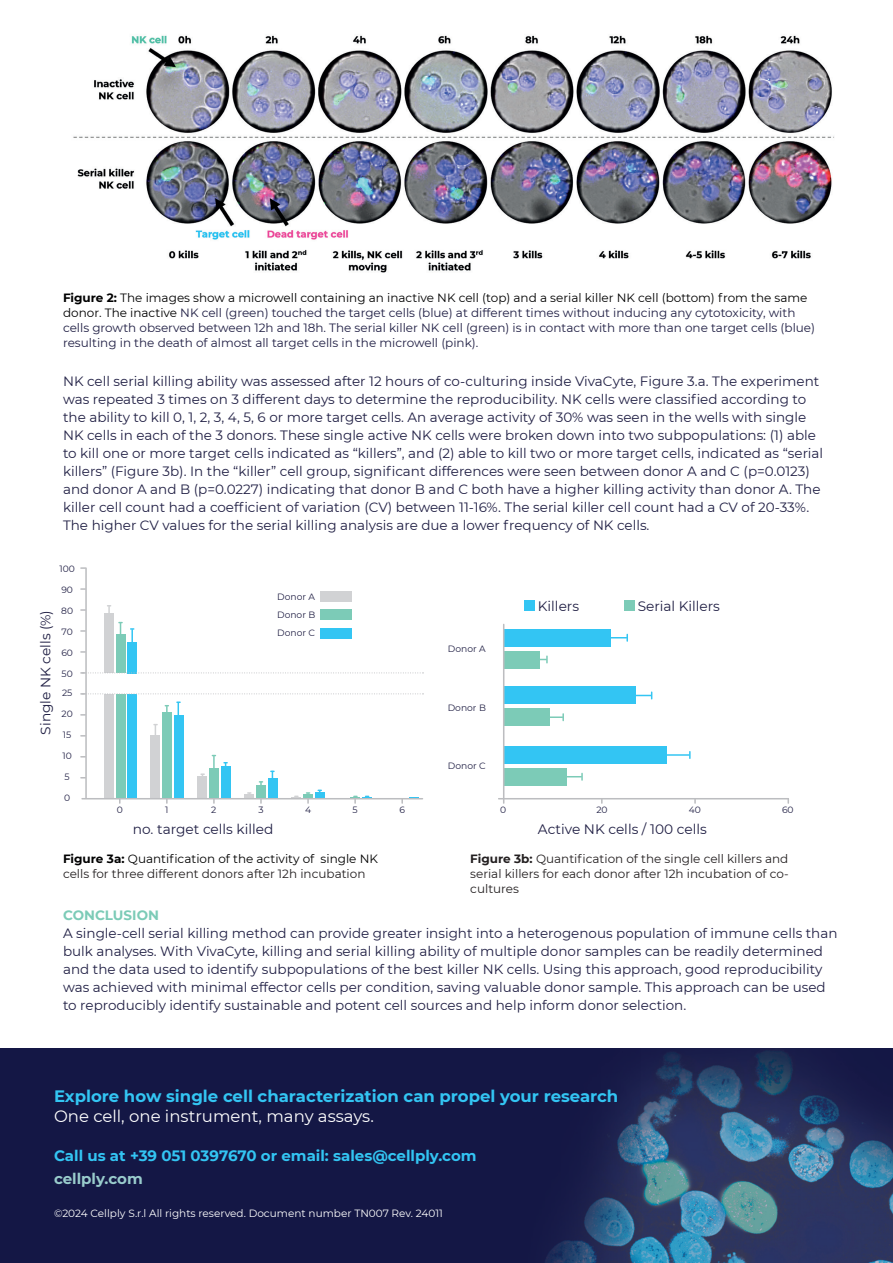
<style>
.page{position:relative;width:893px;height:1263px;background:#fff}
.page>*{position:absolute;margin:0;border:0;box-sizing:border-box;transform-origin:0 0}
.t1{font:700 16.5px "Montserrat";color:#33c5f3}
.t2{font:16.5px "Montserrat";color:#fff}
.t3{font:700 15px "Montserrat";color:#33c5f3}
.t4{font:700 15px "Montserrat";color:#9cc}
.t5{font:13.65px "Montserrat";color:#201f44}
.t6{font:13.5px/18px "Montserrat";color:#201f44}
.t7{font:700 13.5px "Montserrat";color:#7ccbb7}
.t8{font:12px/15px "Montserrat";color:#201f44}
.t9{font:12px/15px "Montserrat";color:#231f20}
.t10{font:10.5px "Montserrat";color:#fff}
.t11{font:9.15px "Montserrat";color:#201f44}
.s1{font-weight:700;color:#000001}
.s2{color:#000001}
.s3{font-weight:700}
</style>
<div class="page">
<div style="left:0;top:1048px;width:893px;height:215px;background:#141745"></div>
<img style="left:545px;top:1050px;width:348px;height:213px">
<div style="left:504px;top:629px;width:106px;height:17px;background:#33c5f3"></div>
<div style="left:127px;top:694px;width:10px;height:105px;background:#33c5f3"></div>
<div style="left:174px;top:715px;width:9px;height:84px;background:#33c5f3"></div>
<div style="left:221px;top:766px;width:10px;height:33px;background:#33c5f3"></div>
<div style="left:268px;top:778px;width:10px;height:21px;background:#33c5f3"></div>
<div style="left:315px;top:792px;width:10px;height:7px;background:#33c5f3"></div>
<div style="left:504px;top:687px;width:132px;height:17px;background:#33c5f3"></div>
<div style="left:504px;top:746px;width:163px;height:18px;background:#33c5f3"></div>
<div style="left:504px;top:651px;width:36px;height:17px;background:#7ccbb7"></div>
<div style="left:116px;top:694px;width:9px;height:105px;background:#7ccbb7"></div>
<div style="left:162px;top:712px;width:10px;height:87px;background:#7ccbb7"></div>
<div style="left:209px;top:768px;width:10px;height:31px;background:#7ccbb7"></div>
<div style="left:256px;top:785px;width:10px;height:14px;background:#7ccbb7"></div>
<hr style="left:303px;top:795px;width:10px;height:4px;background:#7ccbb7">
<div style="left:104px;top:694px;width:10px;height:105px;background:#d1d2d4"></div>
<div style="left:150px;top:735px;width:10px;height:64px;background:#d1d2d4"></div>
<div style="left:197px;top:776px;width:10px;height:23px;background:#d1d2d4"></div>
<hr style="left:244px;top:795px;width:10px;height:4px;background:#d1d2d4">
<div style="left:504px;top:708px;width:45px;height:18px;background:#7ccbb7"></div>
<div style="left:504px;top:768px;width:62px;height:17px;background:#7ccbb7"></div>
<hr style="left:85px;top:568px;width:2px;height:230px;background:#bcbdc0">
<hr style="left:503px;top:624px;width:1px;height:179px;background:#bcbdc0">
<hr style="left:82px;top:798px;width:340px;height:1px;background:#bcbdc0">
<hr style="left:499px;top:798px;width:289px;height:1px;background:#bcbdc0">
<img style="left:73px;top:35px;width:761px;height:238px">
<hr style="left:587px;top:637px;width:39px;height:1px;background:#33c5f3">
<hr style="left:131px;top:630px;width:2px;height:40px;background:#33c5f3">
<hr style="left:178px;top:703px;width:1px;height:40px;background:#33c5f3">
<hr style="left:611px;top:695px;width:40px;height:1px;background:#33c5f3">
<hr style="left:649px;top:754px;width:40px;height:2px;background:#33c5f3">
<hr style="left:541px;top:776px;width:40px;height:1px;background:#7ccbb7">
<hr style="left:523px;top:716px;width:39px;height:2px;background:#7ccbb7">
<svg style="left:626px;top:634px;width:2px;height:7px"></svg>
<svg style="left:224px;top:762px;width:3px;height:4px"></svg>
<svg style="left:271px;top:771px;width:3px;height:7px"></svg>
<svg style="left:689px;top:752px;width:2px;height:6px"></svg>
<svg style="left:581px;top:773px;width:2px;height:7px"></svg>
<svg style="left:562px;top:714px;width:2px;height:6px"></svg>
<svg style="left:540px;top:656px;width:8px;height:7px"></svg>
<svg style="left:119px;top:622px;width:3px;height:12px"></svg>
<svg style="left:165px;top:705px;width:3px;height:7px"></svg>
<svg style="left:212px;top:755px;width:3px;height:13px"></svg>
<svg style="left:259px;top:781px;width:4px;height:4px"></svg>
<svg style="left:350px;top:796px;width:22px;height:7px"></svg>
<svg style="left:108px;top:605px;width:3px;height:9px"></svg>
<svg style="left:154px;top:724px;width:3px;height:11px"></svg>
<svg style="left:291px;top:792px;width:19px;height:11px"></svg>
<div style="left:525px;top:600px;width:10px;height:10px;background:#33c5f3"></div>
<div style="left:321px;top:591px;width:31px;height:11px;background:#d1d2d4"></div>
<div style="left:321px;top:610px;width:31px;height:10px;background:#7ccbb7"></div>
<div style="left:321px;top:628px;width:31px;height:10px;background:#33c5f3"></div>
<div style="left:625px;top:600px;width:10px;height:10px;background:#7ccbb7"></div>
<div style="left:127px;top:642px;width:10px;height:31px;background:#33c5f3"></div>
<div style="left:116px;top:634px;width:9px;height:39px;background:#7ccbb7"></div>
<div style="left:104px;top:614px;width:10px;height:59px;background:#d1d2d4"></div>
<svg style="left:81px;top:672px;width:342px;height:2px"></svg>
<svg style="left:81px;top:693px;width:342px;height:2px"></svg>
<p class="t8" style="left:63px;top:290px;width:754px"><span class="s1">Figure 2:</span> <span class="s2">The images show a microwell containing an inactive NK cell (top) and a serial killer NK cell (bottom) from the same donor. The inactive</span> NK cell (green) touched the target cells (blue) at different times without inducing any cytotoxicity, with cells growth observed between 12h and 18h. The serial killer NK cell (green) is in contact with more than one target cells (blue) resulting in the death of almost all target cells in the microwell (pink).</p>
<p class="t6" style="left:63px;top:372px;width:762px">NK cell serial killing ability was assessed after 12 hours of co-culturing inside VivaCyte, Figure 3.a. The experiment was repeated 3 times on 3 different days to determine the reproducibility. NK cells were classified according to the ability to kill 0, 1, 2, 3, 4, 5, 6 or more target cells. An average activity of 30% was seen in the wells with single NK cells in each of the 3 donors. These single active NK cells were broken down into two subpopulations: (1) able to kill one or more target cells indicated as “killers”, and (2) able to kill two or more target cells, indicated as “serial killers” (Figure 3b). In the “killer” cell group, significant differences were seen between donor A and C (p=0.0123) and donor A and B (p=0.0227) indicating that donor B and C both have a higher killing activity than donor A. The killer cell count had a coefficient of variation (CV) between 11-16%. The serial killer cell count had a CV of 20-33%.<br>The higher CV values for the serial killing analysis are due a lower frequency of NK cells.</p>
<p class="t11" style="left:60px;top:563px;width:17px">100</p>
<p class="t11" style="left:61px;top:584px;width:13px">90</p>
<p class="t11" style="left:61px;top:605px;width:13px">80</p>
<p class="t11" style="left:62px;top:626px;width:13px">70</p>
<p class="t11" style="left:61px;top:647px;width:13px">60</p>
<p class="t11" style="left:62px;top:668px;width:13px">50</p>
<p class="t11" style="left:62px;top:686px;width:12px">25</p>
<p class="t11" style="left:62px;top:707px;width:13px">20</p>
<p class="t11" style="left:63px;top:728px;width:10px">15</p>
<p class="t11" style="left:63px;top:749px;width:11px">10</p>
<p class="t11" style="left:65px;top:770px;width:7px">5</p>
<p class="t11" style="left:64px;top:791px;width:8px">0</p>
<p class="t11" style="left:277px;top:591px;width:39px">Donor A</p>
<p class="t11" style="left:277px;top:609px;width:40px">Donor B</p>
<p class="t11" style="left:277px;top:627px;width:39px">Donor C</p>
<p class="t5" style="left:538px;top:596px;width:43px">Killers</p>
<p class="t5" style="left:638px;top:596px;width:84px">Serial Killers</p>
<p class="t5" style="left:36px;top:735px;width:126px;rotate:-90deg">Single NK cells (%)</p>
<p class="t11" style="left:448px;top:643px;width:39px">Donor A</p>
<p class="t11" style="left:448px;top:701px;width:40px">Donor B</p>
<p class="t11" style="left:448px;top:760px;width:39px">Donor C</p>
<p class="t11" style="left:117px;top:803px;width:8px">0</p>
<p class="t11" style="left:165px;top:803px;width:5px">1</p>
<p class="t11" style="left:211px;top:803px;width:7px">2</p>
<p class="t11" style="left:258px;top:803px;width:7px">3</p>
<p class="t11" style="left:305px;top:803px;width:8px">4</p>
<p class="t11" style="left:353px;top:803px;width:7px">5</p>
<p class="t11" style="left:399px;top:803px;width:7px">6</p>
<p class="t11" style="left:500px;top:803px;width:8px">0</p>
<p class="t11" style="left:596px;top:803px;width:13px">20</p>
<p class="t11" style="left:689px;top:803px;width:14px">40</p>
<p class="t11" style="left:782px;top:803px;width:13px">60</p>
<p class="t5" style="left:133px;top:820px;width:142px">no. target cells killed</p>
<p class="t5" style="left:538px;top:820px;width:170px">Active NK cells / 100 cells</p>
<p class="t9" style="left:63px;top:851px;width:316px"><span class="s1">Figure 3a:</span> <span class="s2">Quantification of the activity of single NK </span>cells for three different donors after 12h incubation</p>
<p class="t9" style="left:470px;top:851px;width:320px;text-align:justify"><span class="s3">Figure 3b:</span> Quantification of the single cell killers and serial killers for each donor after 12h incubation of co&shy;cultures</p>
<p class="t7" style="left:63px;top:906px;width:97px">CONCLUSION</p>
<p class="t6" style="left:63px;top:924px;width:776px">A single-cell serial killing method can provide greater insight into a heterogenous population of immune cells than bulk analyses. With VivaCyte, killing and serial killing ability of multiple donor samples can be readily determined and the data used to identify subpopulations of the best killer NK cells. Using this approach, good reproducibility was achieved with minimal effector cells per condition, saving valuable donor sample. This approach can be used to reproducibly identify sustainable and potent cell sources and help inform donor selection.</p>
<p class="t1" style="left:54px;top:1084px;width:566px">Explore how single cell characterization can propel your research</p>
<p class="t2" style="left:54px;top:1105px;width:321px">One cell, one instrument, many assays.</p>
<p class="t3" style="left:54px;top:1145px;width:424px">Call us at +39 051 0397670 or email: sales@cellply.com</p>
<p class="t4" style="left:54px;top:1168px;width:90px">cellply.com</p>
<p class="t10" style="left:54px;top:1206px;width:390px">©2024 Cellply S.r.l All rights reserved. Document number TN007 Rev. 24011</p>
</div>
